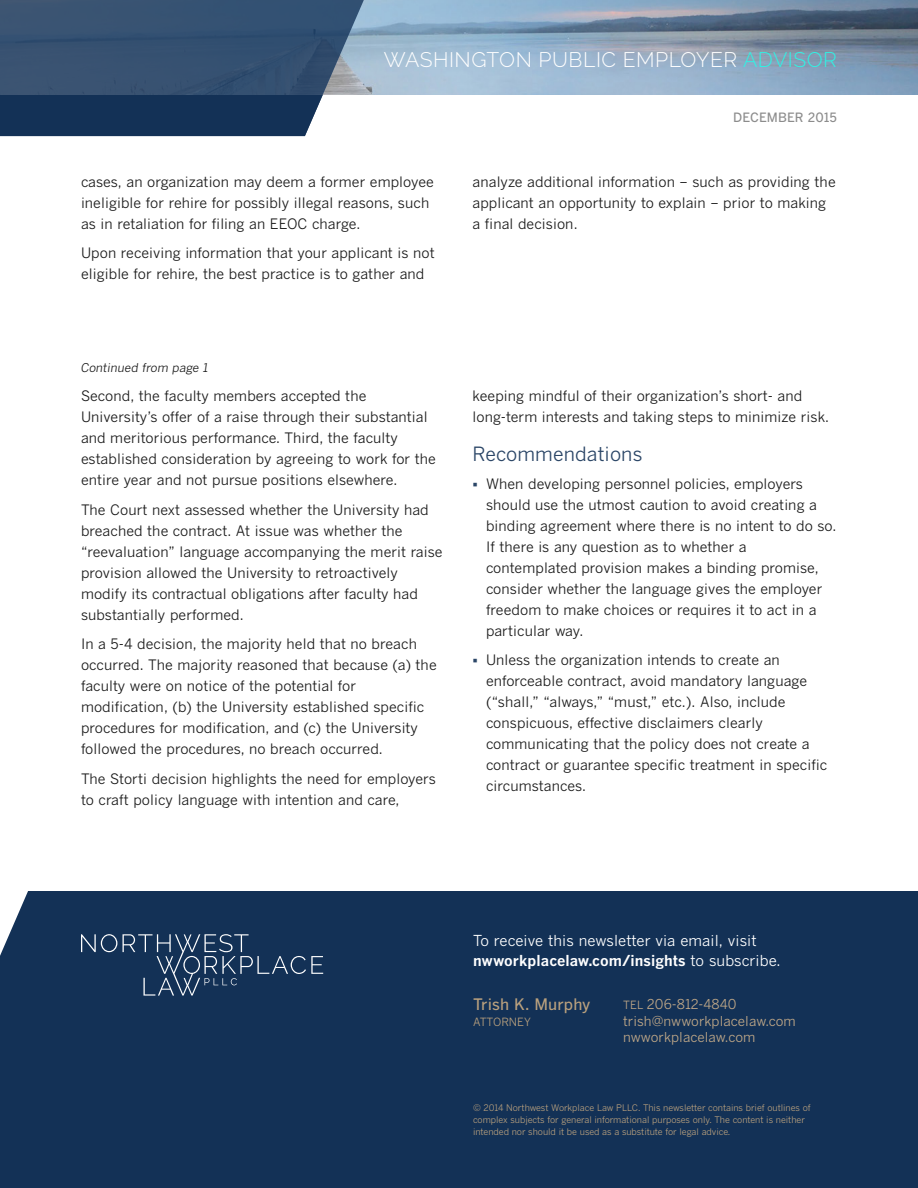
<style>
.page{position:relative;width:918px;height:1188px;background:#fff}
.page>*{position:absolute;margin:0;border:0;box-sizing:border-box;transform-origin:0 0}
.t1{font:300 21px "Raleway";letter-spacing:.025em;color:#fff}
.Article_Subheads{font:19.5px "Benton Gothic";letter-spacing:.005em;color:#2b4667}
.t2{font:500 15.75px "Benton Gothic";letter-spacing:.005em;color:#baa17e}
.t3{font:15px/19.5px "Benton Gothic";letter-spacing:.005em;color:#fff}
.Body_Copy{font:14.25px/21px "Benton Gothic";letter-spacing:.005em;color:#1a1a1a}
.t4{font:13.5px/16.5px "Benton Gothic";letter-spacing:.005em;color:#c0a888}
.t5{font:500 12.75px "Benton Gothic";letter-spacing:.005em;color:#8c8c8c}
.Continued_From{font:italic 12px "Benton Gothic";letter-spacing:.005em;color:#1a1a1a}
.t6{font:11.25px "Benton Gothic";letter-spacing:.005em;color:#baa17e}
.t7{font:9px/12px "Benton Gothic";letter-spacing:-.005em;color:#baa17e}
.s1{color:#30f2e4}
.s2{font-weight:700}
.s3{font-size:11.25px}
</style>
<div class="page">
<img style="left:370px;top:0;width:548px;height:94px">
<svg style="left:0;top:0;width:370px;height:136px;background:#3a5574"></svg>
<div style="left:0;top:891px;width:918px;height:297px;background:#133156"></div>
<svg style="left:81px;top:934px;width:36px;height:18px"></svg>
<svg style="left:123px;top:934px;width:200px;height:62px;background:#284365"></svg>
<h1 class="t1" style="left:384px;top:48px;width:455px">WASHINGTON PUBLIC EMPLOYER <span class="s1">ADVISOR</span></h1>
<p class="Body_Copy" style="left:81px;top:171px;width:354px">cases, an organization may deem a former employee ineligible for rehire for possibly illegal reasons, such as in retaliation for filing an EEOC charge.</p>
<p class="Body_Copy" style="left:81px;top:243px;width:355px">Upon receiving information that your applicant is not eligible for rehire, the best practice is to gather and</p>
<p class="t5" style="left:733px;top:110px;width:105px">DECEMBER 2015</p>
<p class="Body_Copy" style="left:472px;top:171px;width:365px">analyze additional information – such as providing the applicant an opportunity to explain – prior to making a final decision.</p>
<p class="Continued_From" style="left:81px;top:360px;width:129px">Continued from page 1</p>
<p class="Body_Copy" style="left:81px;top:385px;width:356px">Second, the faculty members accepted the University’s offer of a raise through their substantial and meritorious performance. Third, the faculty established consideration by agreeing to work for the entire year and not pursue positions elsewhere.</p>
<p class="Body_Copy" style="left:81px;top:499px;width:363px">The Court next assessed whether the University had breached the contract. At issue was whether the “reevaluation” language accompanying the merit raise provision allowed the University to retroactively modify its contractual obligations after faculty had substantially performed.</p>
<p class="Body_Copy" style="left:81px;top:634px;width:357px">In a 5-4 decision, the majority held that no breach occurred. The majority reasoned that because (a) the faculty were on notice of the potential for modification, (b) the University established specific procedures for modification, and (c) the University followed the procedures, no breach occurred.</p>
<p class="Body_Copy" style="left:81px;top:768px;width:356px">The Storti decision highlights the need for employers to craft policy language with intention and care,</p>
<p class="Body_Copy" style="left:472px;top:385px;width:358px">keeping mindful of their organization’s short- and long-term interests and taking steps to minimize risk.</p>
<p class="Article_Subheads" style="left:472px;top:443px;width:171px">Recommendations</p>
<p class="Body_Copy" style="left:486px;top:473px;width:352px">When developing personnel policies, employers should use the utmost caution to avoid creating a binding agreement where there is no intent to do so.<br>If there is any question as to whether a contemplated provision makes a binding promise, consider whether the language gives the employer freedom to make choices or requires it to act in a particular way.</p>
<p class="Body_Copy" style="left:486px;top:650px;width:343px">Unless the organization intends to create an enforceable contract, avoid mandatory language (“shall,” “always,” “must,” etc.). Also, include conspicuous, effective disclaimers clearly communicating that the policy does not create a contract or guarantee specific treatment in specific circumstances.</p>
<p class="t3" style="left:473px;top:931px;width:309px">To receive this newsletter via email, visit <span class="s2">nwworkplacelaw.com/insights</span> to subscribe.</p>
<p class="t2" style="left:473px;top:995px;width:119px">Trish K. Murphy</p>
<p class="t6" style="left:473px;top:1015px;width:59px">ATTORNEY</p>
<p class="t4" style="left:623px;top:996px;width:174px"><span class="s3">TEL</span> 206-812-4840 trish@nwworkplacelaw.com nwworkplacelaw.com</p>
<p class="t7" style="left:473px;top:1102px;width:339px">© 2014 Northwest Workplace Law PLLC. This newsletter contains brief outlines of complex subjects for general informational purposes only. The content is neither intended nor should it be used as a substitute for legal advice.</p>
</div>
